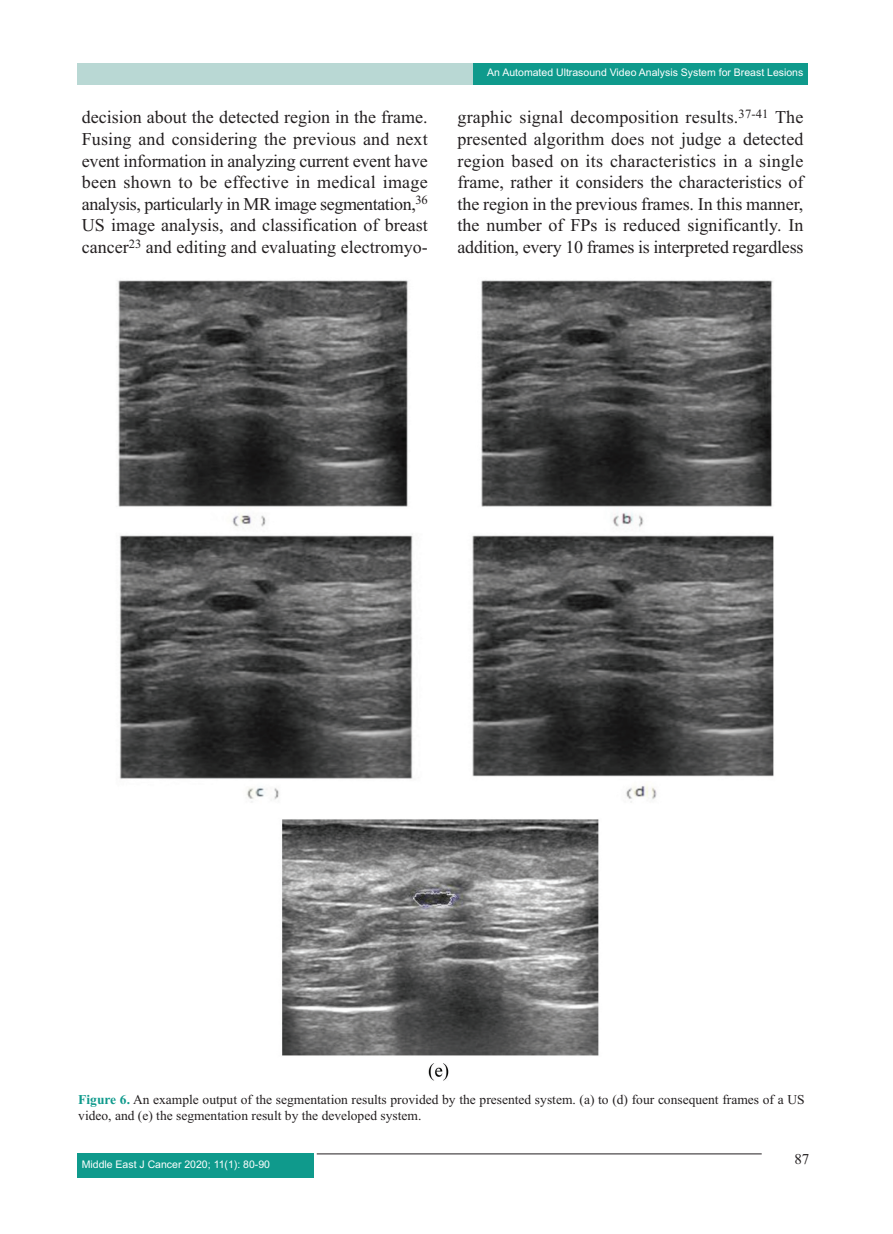
<style>
.page{position:relative;width:893px;height:1234px;background:#fff}
.page>*{position:absolute;margin:0;border:0;box-sizing:border-box;transform-origin:0 0}
.t1{font:18px/21.6px "Times New Roman";color:#231f20;text-align:justify}
.t2{font:15px "Times New Roman";color:#231f20}
.t3{font:13.5px/16.2px "Times New Roman";color:#231f20}
.t4{font:10.5px "Arial";color:#fff}
.s1{font-weight:700;color:#0f9a8c}
</style>
<div class="page">
<div style="left:78px;top:64px;width:730px;height:21px;background:#b9d8d4"></div>
<div style="left:474px;top:64px;width:334px;height:21px;background:#0f9a8c"></div>
<hr style="left:317px;top:1153px;width:445px;height:1px;background:#231f20">
<div style="left:77px;top:1153px;width:236px;height:24px;background:#0f9a8c"></div>
<img style="left:118px;top:280px;width:656px;height:801px">
<p class="t4" style="left:487px;top:68px;width:318px">An Automated Ultrasound Video Analysis System for Breast Lesions</p>
<p class="t1" style="left:82px;top:108px;width:347px">decision about the detected region in the frame.<br>Fusing and considering the previous and next event information in analyzing current event have been shown to be effective in medical image analysis, particularly in MR image segmentation,<sup>36<br></sup>US image analysis, and classification of breast cancer<sup>23</sup> and editing and evaluating electromyo-</p>
<p class="t1" style="left:457px;top:108px;width:347px">graphic signal decomposition results.<sup>37-41</sup> The presented algorithm does not judge a detected region based on its characteristics in a single frame, rather it considers the characteristics of the region in the previous frames. In this manner, the number of FPs is reduced significantly. In addition, every 10 frames is interpreted regardless</p>
<p class="t3" style="left:78px;top:1092px;width:728px"><span class="s1">Figure 6.</span> An example output of the segmentation results provided by the presented system. (a) to (d) four consequent frames of a US video, and (e) the segmentation result by the developed system.</p>
<p class="t4" style="left:82px;top:1160px;width:190px">Middle East J Cancer 2020; 11(1): 80-90</p>
<p class="t2" style="left:794px;top:1152px;width:16px">87</p>
</div>
